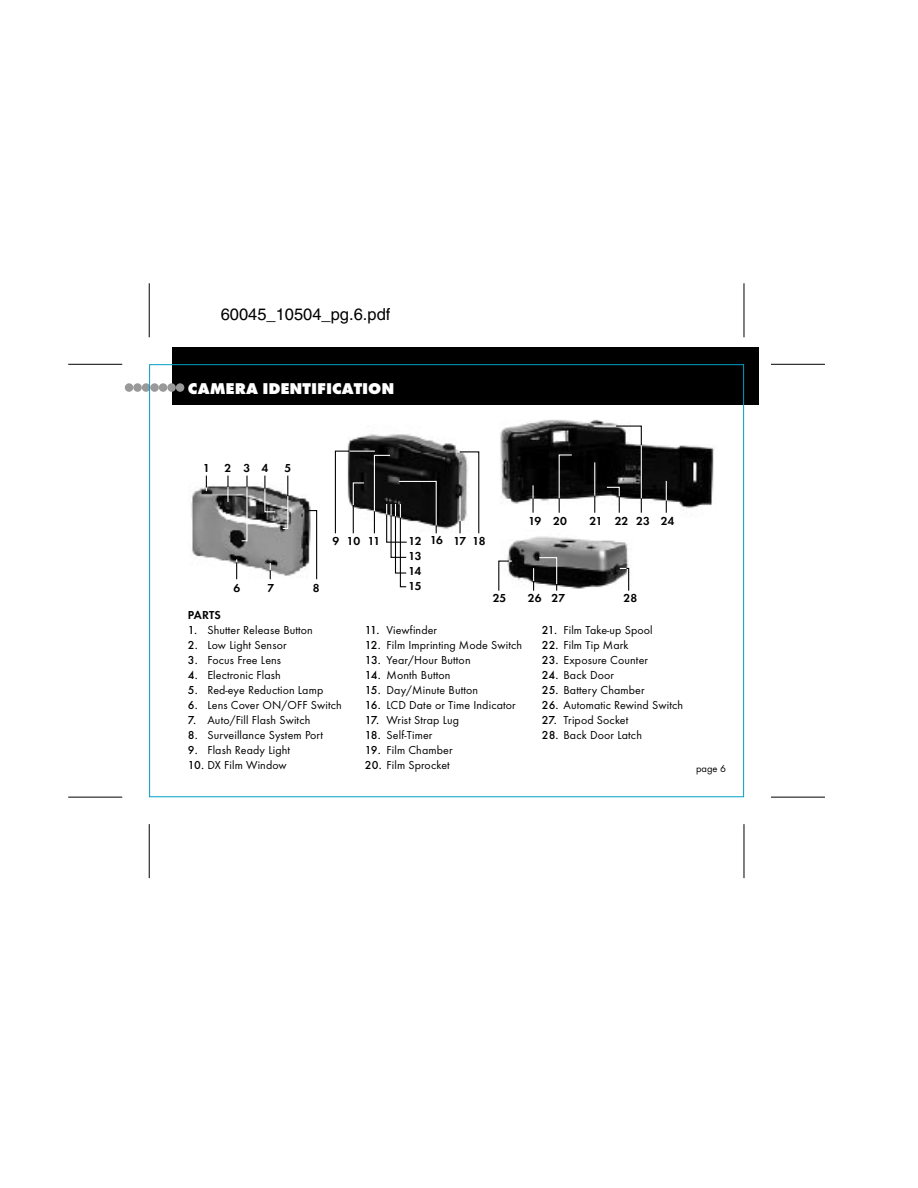
<style>
.page{position:relative;width:918px;height:1188px;background:#fff}
.page>*{position:absolute;margin:0;border:0;box-sizing:border-box;transform-origin:0 0}
.t1{font:16.5px "Helvetica";color:#000}
.t2{font:800 16.2px "Futura T";color:#fff}
.t3{font:12px "Futura T";letter-spacing:.01em;color:#000}
.t4{font:600 12px/14.9px "Futura T";color:#000;text-align:justify}
.t5{font:10.5px "Futura T";color:#000}
.s1{font-weight:500}
</style>
<div class="page">
<img style="left:500px;top:419px;width:214px;height:94px">
<img style="left:507px;top:536px;width:122px;height:53px">
<img style="left:347px;top:434px;width:112px;height:95px">
<img style="left:191px;top:482px;width:120px;height:98px">
<div style="left:173px;top:348px;width:586px;height:57px;background:#000"></div>
<div style="left:176px;top:383px;width:8px;height:9px;background:#999;border-radius:50%"></div>
<div style="left:167px;top:383px;width:9px;height:9px;background:#999;border-radius:50%"></div>
<div style="left:159px;top:383px;width:8px;height:9px;background:#999;border-radius:50%"></div>
<div style="left:150px;top:383px;width:9px;height:9px;background:#999;border-radius:50%"></div>
<div style="left:142px;top:383px;width:8px;height:9px;background:#999;border-radius:50%"></div>
<div style="left:133px;top:383px;width:9px;height:9px;background:#999;border-radius:50%"></div>
<div style="left:125px;top:383px;width:8px;height:9px;background:#999;border-radius:50%"></div>
<svg style="left:206px;top:476px;width:1px;height:15px"></svg>
<svg style="left:227px;top:476px;width:2px;height:26px"></svg>
<svg style="left:241px;top:476px;width:7px;height:66px"></svg>
<svg style="left:236px;top:559px;width:1px;height:20px"></svg>
<svg style="left:264px;top:476px;width:12px;height:37px"></svg>
<svg style="left:282px;top:476px;width:7px;height:54px"></svg>
<svg style="left:533px;top:485px;width:1px;height:28px"></svg>
<svg style="left:558px;top:454px;width:15px;height:59px"></svg>
<hr style="left:594px;top:462px;width:1px;height:34px;background:#fff">
<svg style="left:594px;top:496px;width:1px;height:17px"></svg>
<svg style="left:666px;top:481px;width:1px;height:32px"></svg>
<svg style="left:606px;top:486px;width:14px;height:27px"></svg>
<svg style="left:594px;top:425px;width:48px;height:21px"></svg>
<hr style="left:641px;top:445px;width:1px;height:53px;background:#fff">
<svg style="left:641px;top:498px;width:1px;height:15px"></svg>
<svg style="left:456px;top:451px;width:24px;height:83px"></svg>
<svg style="left:270px;top:563px;width:1px;height:16px"></svg>
<svg style="left:308px;top:510px;width:10px;height:70px"></svg>
<svg style="left:620px;top:567px;width:10px;height:24px"></svg>
<svg style="left:498px;top:560px;width:14px;height:31px"></svg>
<svg style="left:334px;top:450px;width:103px;height:138px"></svg>
<svg style="left:533px;top:557px;width:25px;height:34px"></svg>
<hr style="left:149px;top:283px;width:1px;height:54px;background:#000">
<hr style="left:68px;top:364px;width:54px;height:1px;background:#000">
<hr style="left:68px;top:797px;width:54px;height:1px;background:#000">
<hr style="left:149px;top:824px;width:1px;height:54px;background:#000">
<hr style="left:744px;top:283px;width:1px;height:54px;background:#000">
<hr style="left:771px;top:364px;width:54px;height:1px;background:#000">
<hr style="left:771px;top:797px;width:54px;height:1px;background:#000">
<hr style="left:744px;top:824px;width:1px;height:54px;background:#000">
<p class="t1" style="left:221px;top:308px;width:171px">60045_10504_pg.6.pdf</p>
<p class="t2" style="left:188px;top:383px;width:208px">CAMERA IDENTIFICATION</p>
<p class="t4" style="left:203px;top:462px;width:67px">1 234</p>
<p class="t4" style="left:285px;top:462px;width:8px">5</p>
<p class="t4" style="left:233px;top:582px;width:8px">6</p>
<p class="t4" style="left:268px;top:582px;width:8px">7</p>
<p class="t4" style="left:313px;top:582px;width:8px">8</p>
<p class="t4" style="left:333px;top:535px;width:8px">9</p>
<p class="t4" style="left:347px;top:535px;width:35px">10 11</p>
<p class="t4" style="left:408px;top:535px;width:15px">12<br>13<br>14<br>15</p>
<p class="t4" style="left:430px;top:535px;width:57px">16 17 18</p>
<p class="t4" style="left:528px;top:514px;width:40px">19 20</p>
<p class="t4" style="left:590px;top:514px;width:62px">21 22 23</p>
<p class="t4" style="left:493px;top:592px;width:15px">25</p>
<p class="t4" style="left:528px;top:592px;width:39px">26 27</p>
<p class="t4" style="left:624px;top:592px;width:15px">28</p>
<p class="t4" style="left:661px;top:514px;width:15px">24</p>
<p class="t4" style="left:188px;top:609px;width:35px">PARTS</p>
<p class="t3" style="left:188px;top:625px;width:127px"><span class="s1">1.</span> Shutter Release Button</p>
<p class="t3" style="left:188px;top:640px;width:100px"><span class="s1">2.</span> Low Light Sensor</p>
<p class="t3" style="left:188px;top:655px;width:95px"><span class="s1">3.</span> Focus Free Lens</p>
<p class="t3" style="left:188px;top:670px;width:94px"><span class="s1">4.</span> Electronic Flash</p>
<p class="t3" style="left:188px;top:685px;width:137px"><span class="s1">5.</span> Red-eye Reduction Lamp</p>
<p class="t3" style="left:188px;top:700px;width:156px"><span class="s1">6.</span> Lens Cover ON/OFF Switch</p>
<p class="t3" style="left:188px;top:715px;width:124px"><span class="s1">7.</span> Auto/Fill Flash Switch</p>
<p class="t3" style="left:188px;top:730px;width:137px"><span class="s1">8.</span> Surveillance System Port</p>
<p class="t3" style="left:188px;top:745px;width:104px"><span class="s1">9.</span> Flash Ready Light</p>
<p class="t3" style="left:188px;top:760px;width:100px"><span class="s1">10.</span> DX Film Window</p>
<p class="t3" style="left:365px;top:625px;width:74px"><span class="s1">11.</span> Viewfinder</p>
<p class="t3" style="left:365px;top:640px;width:159px"><span class="s1">12.</span> Film Imprinting Mode Switch</p>
<p class="t3" style="left:365px;top:655px;width:107px"><span class="s1">13.</span> Year/Hour Button</p>
<p class="t3" style="left:365px;top:670px;width:87px"><span class="s1">14.</span> Month Button</p>
<p class="t3" style="left:365px;top:685px;width:115px"><span class="s1">15.</span> Day/Minute Button</p>
<p class="t3" style="left:365px;top:700px;width:152px"><span class="s1">16.</span> LCD Date or Time Indicator</p>
<p class="t3" style="left:365px;top:715px;width:96px"><span class="s1">17.</span> Wrist Strap Lug</p>
<p class="t3" style="left:365px;top:730px;width:69px"><span class="s1">18.</span> Self-Timer</p>
<p class="t3" style="left:365px;top:745px;width:89px"><span class="s1">19.</span> Film Chamber</p>
<p class="t3" style="left:365px;top:760px;width:87px"><span class="s1">20.</span> Film Sprocket</p>
<p class="t3" style="left:542px;top:625px;width:112px"><span class="s1">21.</span> Film Take-up Spool</p>
<p class="t3" style="left:542px;top:640px;width:88px"><span class="s1">22.</span> Film Tip Mark</p>
<p class="t3" style="left:542px;top:655px;width:108px"><span class="s1">23.</span> Exposure Counter</p>
<p class="t3" style="left:542px;top:670px;width:74px"><span class="s1">24.</span> Back Door</p>
<p class="t3" style="left:542px;top:685px;width:104px"><span class="s1">25.</span> Battery Chamber</p>
<p class="t3" style="left:542px;top:700px;width:143px"><span class="s1">26.</span> Automatic Rewind Switch</p>
<p class="t3" style="left:542px;top:715px;width:88px"><span class="s1">27.</span> Tripod Socket</p>
<p class="t3" style="left:542px;top:730px;width:102px"><span class="s1">28.</span> Back Door Latch</p>
<p class="t5" style="left:696px;top:764px;width:32px">page 6</p>
</div>
